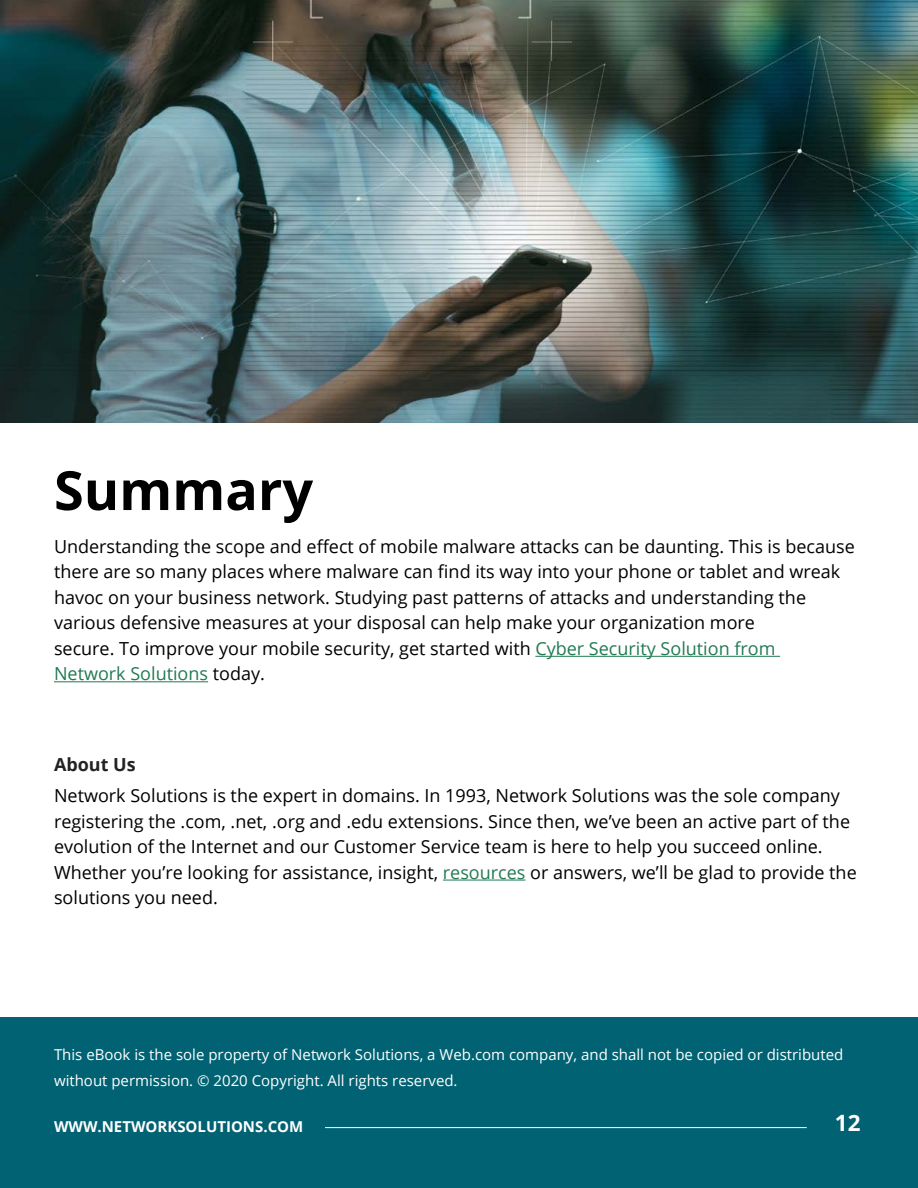
<style>
.page{position:relative;width:918px;height:1188px;background:#fff}
.page>*{position:absolute;margin:0;border:0;box-sizing:border-box;transform-origin:0 0}
.t1{font:700 54px "Open Sans";color:#000}
.t2{font:700 22.5px "Open Sans";color:#fff}
.t3{font:18px/25.5px "Open Sans";color:#000}
.t4{font:18px "Open Sans";color:#217a53}
.t5{font:700 18px "Open Sans";color:#222}
.t6{font:15px/25.5px "Open Sans";color:#fff}
.t7{font:700 15px "Open Sans";color:#fff}
.s1{color:#217a53}
.s2{color:#000}
</style>
<div class="page">
<div style="left:0;top:1017px;width:918px;height:171px;background:#006272"></div>
<hr style="left:535px;top:656px;width:245px;height:1px;background:#217a53">
<hr style="left:54px;top:681px;width:154px;height:1px;background:#217a53">
<hr style="left:443px;top:880px;width:83px;height:1px;background:#217a53">
<hr style="left:325px;top:1127px;width:482px;height:1px;background:#fff">
<img style="left:0;top:0;width:918px;height:423px">
<p class="t1" style="left:54px;top:452px;width:261px">Summary</p>
<p class="t3" style="left:54px;top:533px;width:802px">Understanding the scope and effect of mobile malware attacks can be daunting. This is because there are so many places where malware can find its way into your phone or tablet and wreak havoc on your business network. Studying past patterns of attacks and understanding the</p>
<p class="t3" style="left:54px;top:610px;width:703px">various defensive measures at your disposal can help make your organization more</p>
<p class="t3" style="left:54px;top:635px;width:723px">secure. To improve your mobile security, get started with <span class="s1">Cyber Security Solution from</span></p>
<p class="t4" style="left:54px;top:662px;width:212px">Network Solutions <span class="s2">today.</span></p>
<p class="t5" style="left:54px;top:752px;width:83px">About Us</p>
<p class="t3" style="left:54px;top:782px;width:804px">Network Solutions is the expert in domains. In 1993, Network Solutions was the sole company registering the .com, .net, .org and .edu extensions. Since then, we’ve been an active part of the evolution of the Internet and our Customer Service team is here to help you succeed online.<br>Whether you’re looking for assistance, insight, <span class="s1">resources</span> or answers, we’ll be glad to provide the solutions you need.</p>
<p class="t6" style="left:54px;top:1042px;width:791px">This eBook is the sole property of Network Solutions, a Web.com company, and shall not be copied or distributed without permission. © 2020 Copyright. All rights reserved.</p>
<p class="t7" style="left:54px;top:1116px;width:251px">WWW.NETWORKSOLUTIONS.COM</p>
<p class="t2" style="left:835px;top:1106px;width:27px">12</p>
</div>
